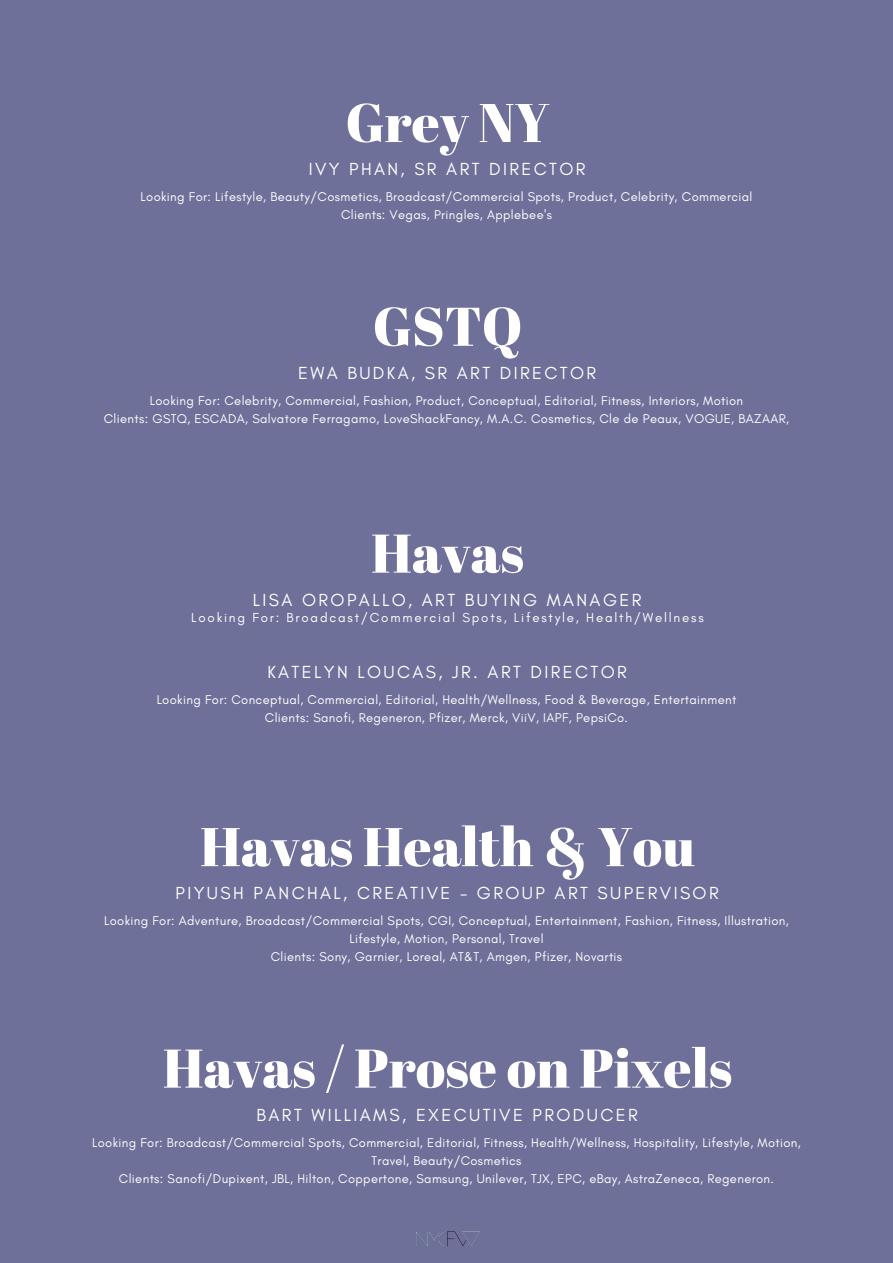
<style>
.page{position:relative;width:893px;height:1263px;background:#6f709a}
.page>*{position:absolute;margin:0;border:0;box-sizing:border-box;transform-origin:0 0}
.t1{font:54.3px "Abril Fatface";color:#fff}
.t2{font:17.77px "Glacial Indifference";letter-spacing:.135em;color:#fff}
.t3{font:13.27px "Glacial Indifference";letter-spacing:.135em;color:#fff}
.t4{font:12.9px/18px "Glacial Indifference";letter-spacing:.03em;color:#fff;text-align:center}
</style>
<div class="page">
<img style="left:416px;top:1231px;width:64px;height:16px">
<h3 class="t1" style="left:345px;top:85px;width:206px">Grey NY</h3>
<p class="t2" style="left:309px;top:158px;width:278px">IVY PHAN, SR ART DIRECTOR</p>
<p class="t4" style="left:141px;top:188px;width:613px">Looking For: Lifestyle, Beauty/Cosmetics, Broadcast/Commercial Spots, Product, Celebrity, Commercial</p>
<h1 class="t4" style="left:341px;top:206px;width:212px">Clients: Vegas, Pringles, Applebee's</h1>
<h3 class="t1" style="left:373px;top:288px;width:151px">GSTQ</h3>
<p class="t2" style="left:298px;top:362px;width:299px">EWA BUDKA, SR ART DIRECTOR</p>
<p class="t4" style="left:150px;top:391px;width:595px">Looking For: Celebrity, Commercial, Fashion, Product, Conceptual, Editorial, Fitness, Interiors, Motion</p>
<h2 class="t4" style="left:104px;top:409px;width:687px">Clients: GSTQ, ESCADA, Salvatore Ferragamo, LoveShackFancy, M.A.C. Cosmetics, Cle de Peaux, VOGUE, BAZAAR,</h2>
<p class="t1" style="left:371px;top:515px;width:154px">Havas</p>
<h2 class="t2" style="left:253px;top:589px;width:390px">LISA OROPALLO, ART BUYING MANAGER</h2>
<p class="t3" style="left:191px;top:609px;width:514px">Looking For: Broadcast/Commercial Spots, Lifestyle, Health/Wellness</p>
<h2 class="t2" style="left:267px;top:661px;width:361px">KATELYN LOUCAS, JR. ART DIRECTOR</h2>
<p class="t4" style="left:157px;top:690px;width:581px">Looking For: Conceptual, Commercial, Editorial, Health/Wellness, Food &amp; Beverage, Entertainment</p>
<h2 class="t4" style="left:265px;top:708px;width:365px">Clients: Sanofi, Regeneron, Pfizer, Merck, ViiV, IAPF, PepsiCo.</h2>
<p class="t1" style="left:200px;top:809px;width:496px">Havas Health &amp; You</p>
<p class="t2" style="left:176px;top:882px;width:545px">PIYUSH PANCHAL, CREATIVE - GROUP ART SUPERVISOR</p>
<h2 class="t4" style="left:104px;top:912px;width:686px">Looking For: Adventure, Broadcast/Commercial Spots, CGI, Conceptual, Entertainment, Fashion, Fitness, Illustration,<br>Lifestyle, Motion, Personal, Travel</h2>
<h3 class="t4" style="left:271px;top:948px;width:353px">Clients: Sony, Garnier, Loreal, AT&amp;T, Amgen, Pfizer, Novartis</h3>
<h3 class="t1" style="left:163px;top:1030px;width:571px">Havas / Prose on Pixels</h3>
<p class="t2" style="left:256px;top:1103px;width:383px">BART WILLIAMS, EXECUTIVE PRODUCER</p>
<p class="t4" style="left:92px;top:1133px;width:710px">Looking For: Broadcast/Commercial Spots, Commercial, Editorial, Fitness, Health/Wellness, Hospitality, Lifestyle, Motion,<br>Travel, Beauty/Cosmetics</p>
<p class="t4" style="left:119px;top:1169px;width:656px">Clients: Sanofi/Dupixent, JBL, Hilton, Coppertone, Samsung, Unilever, TJX, EPC, eBay, AstraZeneca, Regeneron.</p>
</div>
